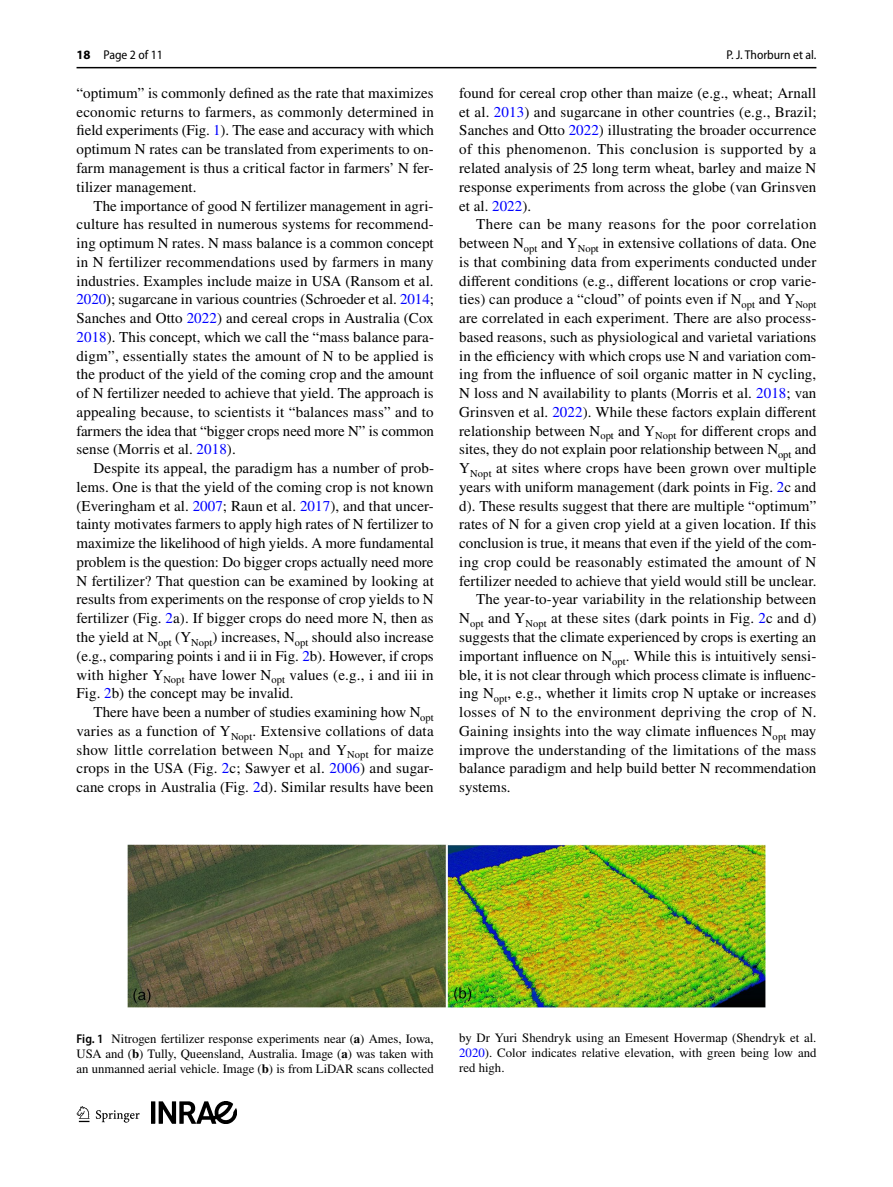
<style>
.page{position:relative;width:893px;height:1187px;background:#fff}
.page>*{position:absolute;margin:0;border:0;box-sizing:border-box;transform-origin:0 0}
.t1{font:15px/18.8px "STIX";letter-spacing:.005em;color:#000;text-align:justify}
.t2{font:15px "STIX";letter-spacing:.03em;color:#000}
.t3{font:12.75px/15px "STIX";color:#000;text-align:justify}
.t4{font:semi-condensed 12.75px "Myriad Pro";color:#000}
.s1{font-weight:700;font-stretch:normal}
.s2{color:#00f}
.s3{font-family:"Myriad Pro";font-weight:600;font-stretch:semi-condensed}
.s4{font-weight:700}
</style>
<div class="page">
<hr style="left:77px;top:67px;width:739px;height:1px;background:#000">
<svg style="left:77px;top:1106px;width:12px;height:15px"></svg>
<svg style="left:96px;top:1110px;width:44px;height:12px"></svg>
<img style="left:151px;top:1101px;width:85px;height:22px">
<img style="left:128px;top:844px;width:637px;height:163px">
<p class="t4" style="left:77px;top:48px;width:88px"><span class="s1">18</span> Page 2 of 11</p>
<p class="t4" style="left:726px;top:48px;width:91px">P. J. Thorburn et al.</p>
<p class="t1" style="left:77px;top:84px;width:359px">“optimum” is commonly defined as the rate that maximizes economic returns to farmers, as commonly determined in field experiments (Fig. <span class="s2">1</span>). The ease and accuracy with which optimum N rates can be translated from experiments to on&shy;farm management is thus a critical factor in farmers’ N fer&shy;tilizer management.</p>
<p class="t1" style="left:77px;top:197px;width:359px;text-indent:17px">The importance of good N fertilizer management in agri&shy;culture has resulted in numerous systems for recommend&shy;ing optimum N rates. N mass balance is a common concept in N fertilizer recommendations used by farmers in many industries. Examples include maize in USA (Ransom et al.<br><span class="s2">2020</span>); sugarcane in various countries (Schroeder et al. <span class="s2">2014</span>; Sanches and Otto <span class="s2">2022</span>) and cereal crops in Australia (Cox <span class="s2">2018</span>). This concept, which we call the “mass balance para&shy;digm”, essentially states the amount of N to be applied is the product of the yield of the coming crop and the amount of N fertilizer needed to achieve that yield. The approach is appealing because, to scientists it “balances mass” and to farmers the idea that “bigger crops need more N” is common sense (Morris et al. <span class="s2">2018</span>).</p>
<p class="t1" style="left:77px;top:459px;width:359px;text-indent:17px">Despite its appeal, the paradigm has a number of prob&shy;lems. One is that the yield of the coming crop is not known (Everingham et al. <span class="s2">2007</span>; Raun et al. <span class="s2">2017</span>), and that uncer&shy;tainty motivates farmers to apply high rates of N fertilizer to maximize the likelihood of high yields. A more fundamental problem is the question: Do bigger crops actually need more N fertilizer? That question can be examined by looking at results from experiments on the response of crop yields to N fertilizer (Fig. <span class="s2">2</span>a). If bigger crops do need more N, then as the yield at N<sub>opt</sub> (Y<sub>Nopt</sub>) increases, N<sub>opt</sub> should also increase (e.g., comparing points i and ii in Fig. <span class="s2">2</span>b). However, if crops with higher Y<sub>Nopt</sub> have lower N<sub>opt</sub> values (e.g., i and iii in Fig. <span class="s2">2</span>b) the concept may be invalid.</p>
<p class="t1" style="left:77px;top:703px;width:359px;text-indent:17px">There have been a number of studies examining how N<sub>opt </sub>varies as a function of Y<sub>Nopt</sub>. Extensive collations of data show little correlation between N<sub>opt</sub> and Y<sub>Nopt</sub> for maize crops in the USA (Fig. <span class="s2">2</span>c; Sawyer et al. <span class="s2">2006</span>) and sugar&shy;cane crops in Australia (Fig. <span class="s2">2</span>d). Similar results have been</p>
<p class="t1" style="left:459px;top:84px;width:359px">found for cereal crop other than maize (e.g., wheat; Arnall et al. <span class="s2">2013</span>) and sugarcane in other countries (e.g., Brazil; Sanches and Otto <span class="s2">2022</span>) illustrating the broader occurrence of this phenomenon. This conclusion is supported by a related analysis of 25 long term wheat, barley and maize N response experiments from across the globe (van Grinsven et al. <span class="s2">2022</span>).</p>
<p class="t2" style="left:476px;top:214px;width:342px">There can be many reasons for the poor correlation</p>
<p class="t1" style="left:459px;top:234px;width:359px">between N<sub>opt</sub> and Y<sub>Nopt</sub> in extensive collations of data. One</p>
<p class="t1" style="left:459px;top:253px;width:359px">is that combining data from experiments conducted under</p>
<p class="t1" style="left:459px;top:272px;width:359px">different conditions (e.g., different locations or crop varie-</p>
<p class="t1" style="left:459px;top:291px;width:359px">ties) can produce a “cloud” of points even if N<sub>opt</sub> and Y<sub>Nopt</sub></p>
<p class="t1" style="left:459px;top:309px;width:359px">are correlated in each experiment. There are also process-</p>
<p class="t1" style="left:459px;top:328px;width:359px">based reasons, such as physiological and varietal variations</p>
<p class="t1" style="left:459px;top:347px;width:358px">in the efficiency with which crops use N and variation com-</p>
<p class="t1" style="left:459px;top:366px;width:359px">ing from the influence of soil organic matter in N cycling,</p>
<p class="t1" style="left:459px;top:384px;width:359px">N loss and N availability to plants (Morris et al. <span class="s2">2018</span>; van</p>
<p class="t1" style="left:459px;top:403px;width:359px">Grinsven et al. <span class="s2">2022</span>). While these factors explain different</p>
<p class="t1" style="left:459px;top:422px;width:359px">relationship between N<sub>opt</sub> and Y<sub>Nopt</sub> for different crops and</p>
<p class="t1" style="left:459px;top:441px;width:359px">sites, they do not explain poor relationship between N<sub>opt</sub> and</p>
<p class="t1" style="left:459px;top:459px;width:359px">Y<sub>Nopt</sub> at sites where crops have been grown over multiple</p>
<p class="t1" style="left:459px;top:478px;width:359px">years with uniform management (dark points in Fig. <span class="s2">2</span>c and</p>
<p class="t1" style="left:459px;top:497px;width:359px">d). These results suggest that there are multiple “optimum”</p>
<p class="t1" style="left:459px;top:516px;width:359px">rates of N for a given crop yield at a given location. If this</p>
<p class="t1" style="left:459px;top:534px;width:359px">conclusion is true, it means that even if the yield of the com-</p>
<p class="t1" style="left:459px;top:553px;width:359px">ing crop could be reasonably estimated the amount of N</p>
<p class="t1" style="left:459px;top:572px;width:359px">fertilizer needed to achieve that yield would still be unclear.</p>
<p class="t1" style="left:476px;top:591px;width:342px">The year-to-year variability in the relationship between</p>
<p class="t1" style="left:459px;top:609px;width:359px">N<sub>opt</sub> and Y<sub>Nopt</sub> at these sites (dark points in Fig. <span class="s2">2</span>c and d)</p>
<p class="t1" style="left:459px;top:628px;width:358px">suggests that the climate experienced by crops is exerting an</p>
<p class="t1" style="left:459px;top:647px;width:359px">important influence on N<sub>opt</sub>. While this is intuitively sensi-</p>
<p class="t1" style="left:459px;top:666px;width:358px">ble, it is not clear through which process climate is influenc-</p>
<p class="t1" style="left:459px;top:684px;width:359px">ing N<sub>opt</sub>, e.g., whether it limits crop N uptake or increases</p>
<p class="t1" style="left:459px;top:703px;width:359px">losses of N to the environment depriving the crop of N.</p>
<p class="t1" style="left:459px;top:722px;width:359px">Gaining insights into the way climate influences N<sub>opt</sub> may</p>
<p class="t1" style="left:459px;top:741px;width:359px">improve the understanding of the limitations of the mass</p>
<p class="t1" style="left:459px;top:759px;width:359px">balance paradigm and help build better N recommendation</p>
<p class="t1" style="left:459px;top:778px;width:53px">systems.</p>
<p class="t3" style="left:77px;top:1031px;width:359px"><span class="s3">Fig. 1</span> Nitrogen fertilizer response experiments near (<span class="s4">a</span>) Ames, Iowa, USA and (<span class="s4">b</span>) Tully, Queensland, Australia. Image (<span class="s4">a</span>) was taken with an unmanned aerial vehicle. Image (<span class="s4">b</span>) is from LiDAR scans collected</p>
<p class="t3" style="left:459px;top:1031px;width:359px">by Dr Yuri Shendryk using an Emesent Hovermap (Shendryk et al.<br><span class="s2">2020</span>). Color indicates relative elevation, with green being low and red high.</p>
</div>
